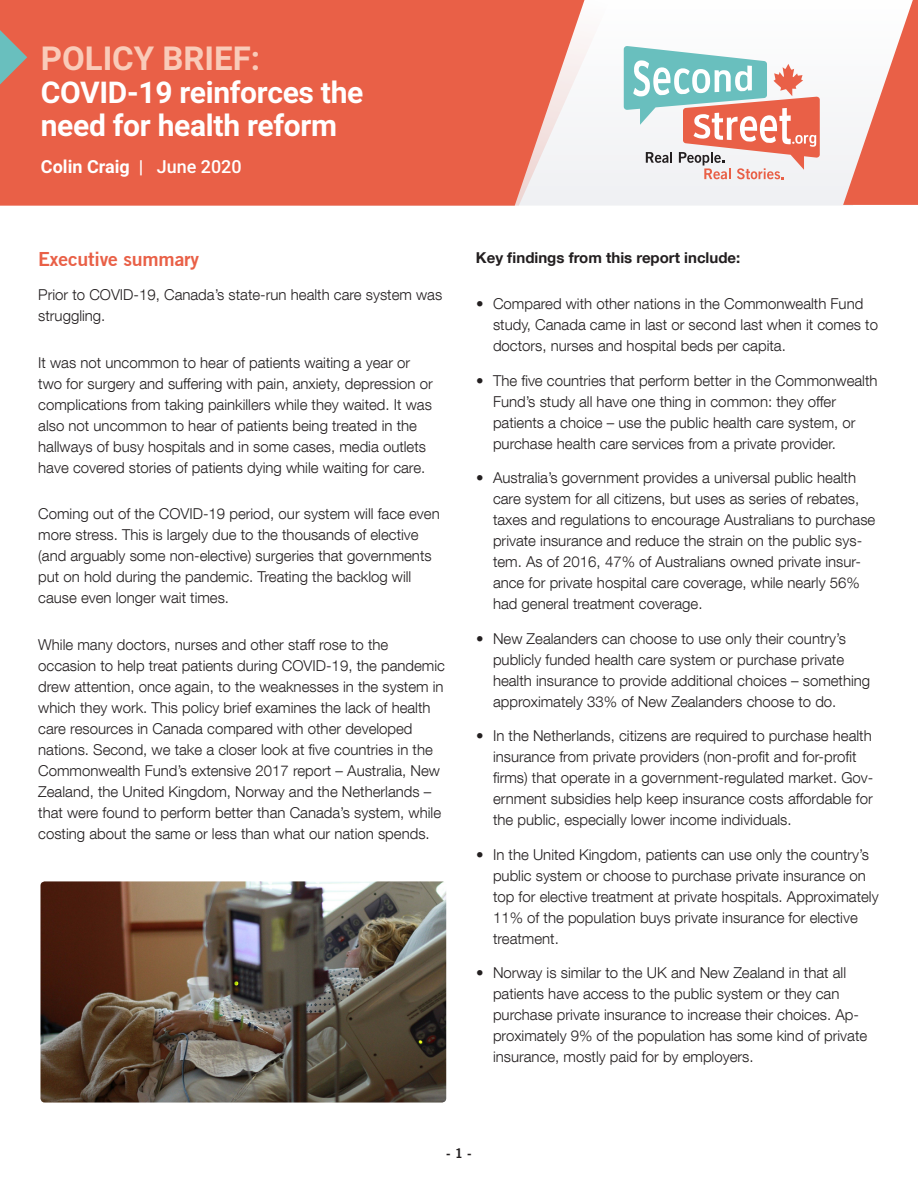
<style>
.page{position:relative;width:918px;height:1188px;background:#fff}
.page>*{position:absolute;margin:0;border:0;box-sizing:border-box;transform-origin:0 0}
.t1{font:700 33px "Roboto";color:#f9cbb9}
.t2{font:700 30px "Roboto";letter-spacing:-.01em;color:#fff}
.Header_Text{font:700 19.5px "Trade Gothic No.2";letter-spacing:-.01em;color:#e96047}
.t3{font:700 18px "Roboto";color:#fff}
.Main_Body_Copy_3{font:300 15px/21px "Helvetica Neue LT Com";color:#231f20}
.Main_Body_Copy_3-2{font:700 15px "Helvetica Neue LT Com";color:#231f20}
.t4{font:700 13.5px "Trade Gothic No.2";color:#231f20}
.s1{font-weight:500}
</style>
<div class="page">
<div style="left:613px;top:48px;width:230px;height:157px;background:#f1f2f4"></div>
<svg style="left:843px;top:0;width:75px;height:205px"></svg>
<svg style="left:584px;top:0;width:29px;height:205px"></svg>
<div style="left:0;top:0;width:584px;height:206px;background:#e96047"></div>
<svg style="left:624px;top:46px;width:196px;height:133px"></svg>
<svg style="left:0;top:30px;width:27px;height:54px"></svg>
<img style="left:40px;top:881px;width:406px;height:222px">
<p class="t1" style="left:41px;top:36px;width:221px">POLICY BRIEF:</p>
<p class="t2" style="left:41px;top:72px;width:324px">COVID-19 reinforces the</p>
<p class="t2" style="left:41px;top:105px;width:298px">need for health reform</p>
<p class="t3" style="left:41px;top:154px;width:202px">Colin Craig <span class="s1">| June 2020</span></p>
<p class="Header_Text" style="left:38px;top:247px;width:162px">Executive summary</p>
<p class="Main_Body_Copy_3" style="left:38px;top:284px;width:405px">Prior to COVID-19, Canada’s state-run health care system was struggling.</p>
<p class="Main_Body_Copy_3" style="left:38px;top:352px;width:396px">It was not uncommon to hear of patients waiting a year or two for surgery and suffering with pain, anxiety, depression or complications from taking painkillers while they waited. It was also not uncommon to hear of patients being treated in the hallways of busy hospitals and in some cases, media outlets have covered stories of patients dying while waiting for care.</p>
<p class="Main_Body_Copy_3" style="left:38px;top:503px;width:403px">Coming out of the COVID-19 period, our system will face even more stress. This is largely due to the thousands of elective (and arguably some non-elective) surgeries that governments put on hold during the pandemic. Treating the backlog will cause even longer wait times.</p>
<p class="Main_Body_Copy_3" style="left:38px;top:634px;width:408px">While many doctors, nurses and other staff rose to the occasion to help treat patients during COVID-19, the pandemic drew attention, once again, to the weaknesses in the system in which they work. This policy brief examines the lack of health care resources in Canada compared with other developed nations. Second, we take a closer look at five countries in the Commonwealth Fund’s extensive 2017 report – Australia, New Zealand, the United Kingdom, Norway and the Netherlands – that were found to perform better than Canada’s system, while costing about the same or less than what our nation spends.</p>
<p class="Main_Body_Copy_3-2" style="left:476px;top:248px;width:266px">Key findings from this report include:</p>
<p class="Main_Body_Copy_3" style="left:493px;top:293px;width:387px;text-indent:-17px">• Compared with other nations in the Commonwealth Fund study, Canada came in last or second last when it comes to doctors, nurses and hospital beds per capita.</p>
<p class="Main_Body_Copy_3" style="left:493px;top:369px;width:386px;text-indent:-17px">• The five countries that perform better in the Commonwealth Fund’s study all have one thing in common: they offer patients a choice – use the public health care system, or purchase health care services from a private provider.</p>
<p class="Main_Body_Copy_3" style="left:493px;top:467px;width:384px;text-indent:-17px">• Australia’s government provides a universal public health care system for all citizens, but uses as series of rebates, taxes and regulations to encourage Australians to purchase private insurance and reduce the strain on the public sys&shy;tem. As of 2016, 47% of Australians owned private insur&shy;ance for private hospital care coverage, while nearly 56% had general treatment coverage.</p>
<p class="Main_Body_Copy_3" style="left:493px;top:627px;width:379px;text-indent:-17px">• New Zealanders can choose to use only their country’s publicly funded health care system or purchase private health insurance to provide additional choices – something approximately 33% of New Zealanders choose to do.</p>
<p class="Main_Body_Copy_3" style="left:493px;top:725px;width:382px;text-indent:-17px">• In the Netherlands, citizens are required to purchase health insurance from private providers (non-profit and for-profit firms) that operate in a government-regulated market. Gov&shy;ernment subsidies help keep insurance costs affordable for the public, especially lower income individuals.</p>
<p class="Main_Body_Copy_3" style="left:493px;top:843px;width:387px;text-indent:-17px">• In the United Kingdom, patients can use only the country’s public system or choose to purchase private insurance on top for elective treatment at private hospitals. Approximately 11% of the population buys private insurance for elective treatment.</p>
<p class="Main_Body_Copy_3" style="left:493px;top:962px;width:376px;text-indent:-17px">• Norway is similar to the UK and New Zealand in that all patients have access to the public system or they can purchase private insurance to increase their choices. Ap&shy;proximately 9% of the population has some kind of private insurance, mostly paid for by employers.</p>
<p class="t4" style="left:446px;top:1145px;width:27px">- 1 -</p>
</div>
